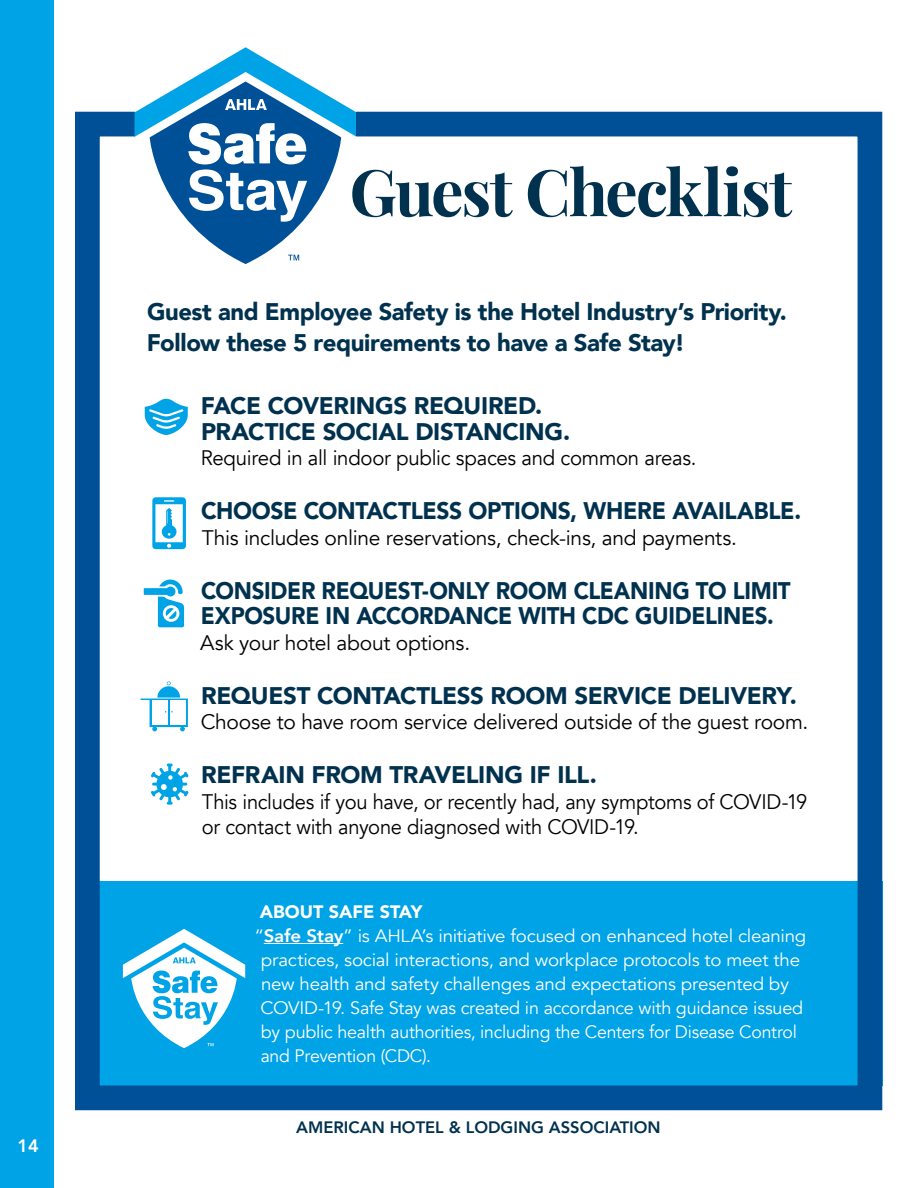
<style>
.page{position:relative;width:918px;height:1188px;background:#fff}
.page>*{position:absolute;margin:0;border:0;box-sizing:border-box;transform-origin:0 0}
.t1{font:700 64.5px "Playfair Display";letter-spacing:-.025em;color:#00314e}
.t2{font:900 24px/31.5px "Avenir";letter-spacing:-.015em;color:#00314e}
.t3{font:900 24px/25.5px "Avenir";letter-spacing:-.015em;color:#00314e;scale:.93 1}
.t4{font:900 24px "Avenir";letter-spacing:-.015em;color:#00314e;scale:.95 1}
.t5{font:21px "Avenir";letter-spacing:-.015em;color:#000}
.t6{font:21px/25.5px "Avenir";letter-spacing:-.015em;color:#000;scale:.96 1}
.t7{font:18px "Avenir";letter-spacing:-.015em;color:#fff;scale:1.04 1}
.t8{font:18px "Avenir";letter-spacing:-.015em;color:#fff}
.t9{font:900 18px "Avenir";color:#fff}
.t10{font:800 18px "Avenir";color:#fff}
.t11{font:800 16.5px "Avenir";color:#00314e}
.s1{font-weight:800}
</style>
<div class="page">
<div style="left:75px;top:881px;width:807px;height:205px;background:#00a3e6"></div>
<div style="left:75px;top:112px;width:807px;height:998px;border:25px solid #005097"></div>
<svg style="left:135px;top:47px;width:221px;height:217px"></svg>
<svg style="left:145px;top:399px;width:43px;height:36px"></svg>
<svg style="left:152px;top:497px;width:34px;height:52px"></svg>
<svg style="left:151px;top:764px;width:38px;height:41px"></svg>
<svg style="left:123px;top:929px;width:122px;height:119px"></svg>
<hr style="left:264px;top:943px;width:79px;height:1px;background:#fff">
<svg style="left:144px;top:579px;width:40px;height:48px"></svg>
<svg style="left:141px;top:681px;width:47px;height:50px"></svg>
<div style="left:0;top:0;width:53px;height:1188px;background:#00a3e6"></div>
<p class="t10" style="left:17px;top:1132px;width:23px">14</p>
<h1 class="t1" style="left:350px;top:142px;width:444px">Guest Checklist</h1>
<h2 class="t2" style="left:147px;top:295px;width:642px">Guest and Employee Safety is the Hotel Industry’s Priority.<br>Follow these 5 requirements to have a Safe Stay!</h2>
<h2 class="t2" style="left:201px;top:392px;width:371px;line-height:25.5px">FACE COVERINGS REQUIRED.<br>PRACTICE SOCIAL DISTANCING.</h2>
<p class="t5" style="left:201px;top:445px;width:497px">Required in all indoor public spaces and common areas.</p>
<h2 class="t4" style="left:201px;top:490px;width:633px">CHOOSE CONTACTLESS OPTIONS, WHERE AVAILABLE.</h2>
<p class="t5" style="left:202px;top:525px;width:537px">This includes online reservations, check-ins, and payments.</p>
<h2 class="t3" style="left:201px;top:577px;width:636px">CONSIDER REQUEST-ONLY ROOM CLEANING TO LIMIT<br>EXPOSURE IN ACCORDANCE WITH CDC GUIDELINES.</h2>
<p class="t5" style="left:200px;top:630px;width:271px">Ask your hotel about options.</p>
<h2 class="t2" style="left:201px;top:679px;width:597px">REQUEST CONTACTLESS ROOM SERVICE DELIVERY.</h2>
<p class="t5" style="left:201px;top:709px;width:609px">Choose to have room service delivered outside of the guest room.</p>
<h2 class="t2" style="left:201px;top:758px;width:397px">REFRAIN FROM TRAVELING IF ILL.</h2>
<p class="t6" style="left:202px;top:789px;width:632px">This includes if you have, or recently had, any symptoms of COVID-19 or contact with anyone diagnosed with COVID-19.</p>
<p class="t9" style="left:260px;top:896px;width:164px">ABOUT SAFE STAY</p>
<p class="t7" style="left:255px;top:925px;width:532px">“<span class="s1">Safe Stay</span>” is AHLA’s initiative focused on enhanced hotel cleaning</p>
<p class="t7" style="left:261px;top:949px;width:520px">practices, social interactions, and workplace protocols to meet the</p>
<p class="t7" style="left:261px;top:973px;width:509px">new health and safety challenges and expectations presented by</p>
<p class="t7" style="left:260px;top:997px;width:523px">COVID-19. Safe Stay was created in accordance with guidance issued</p>
<p class="t8" style="left:261px;top:1021px;width:538px">by public health authorities, including the Centers for Disease Control</p>
<p class="t8" style="left:261px;top:1045px;width:172px">and Prevention (CDC).</p>
<p class="t11" style="left:296px;top:1115px;width:366px">AMERICAN HOTEL &amp; LODGING ASSOCIATION</p>
</div>
